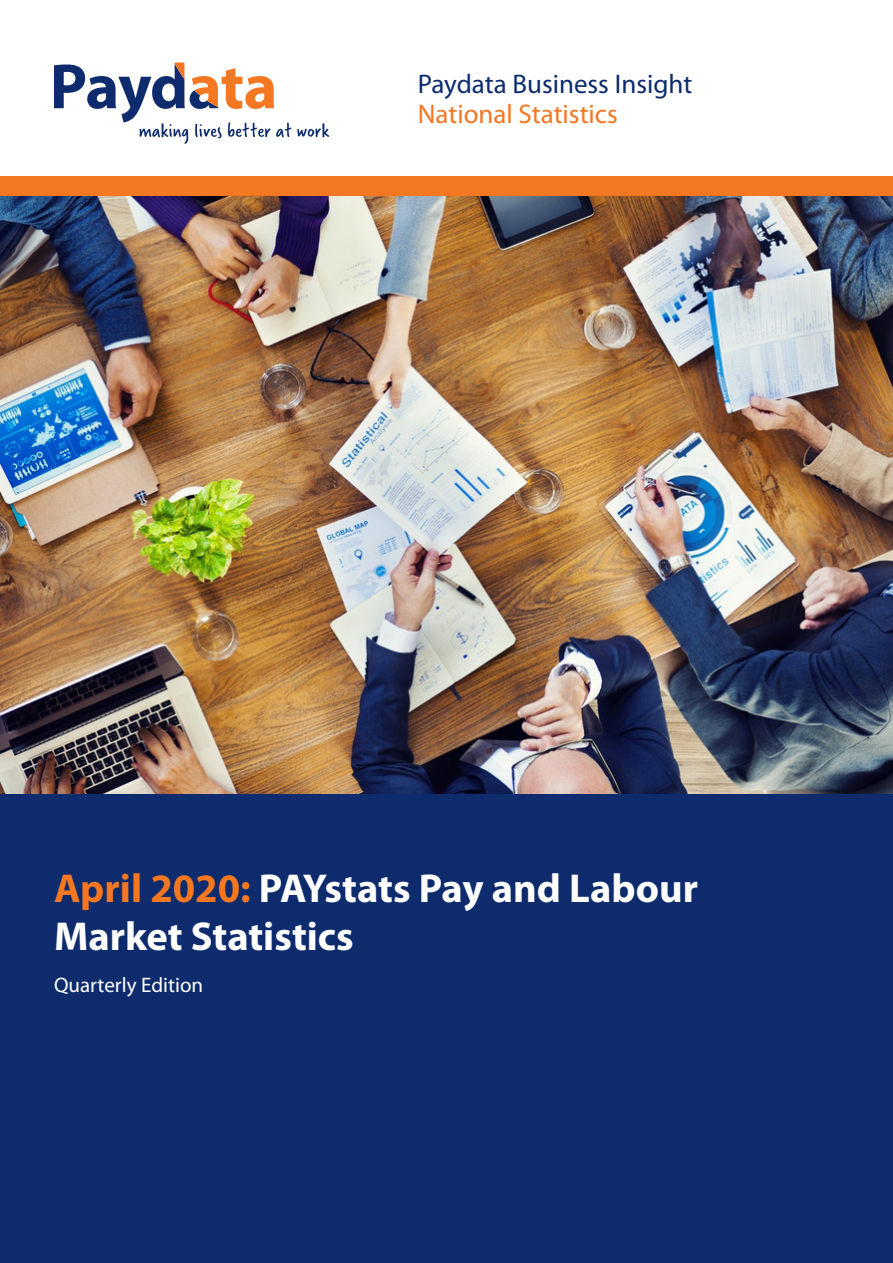
<style>
.page{position:relative;width:893px;height:1263px;background:#fff}
.page>*{position:absolute;margin:0;border:0;box-sizing:border-box;transform-origin:0 0}
.t1{font:700 40.5px/48.6px "Myriad Pro";color:#fff}
.Brand_Architecure_Le{font:27px "Myriad Pro";color:#0d2b6d}
.Brand_Architecure_Le-2{font:27px "Myriad Pro";color:#f47721}
.t2{font:21px "Myriad Pro";color:#fff}
.s1{color:#f47721}
</style>
<div class="page">
<img style="left:0;top:196px;width:893px;height:598px">
<svg style="left:297px;top:123px;width:32px;height:14px"></svg>
<svg style="left:54px;top:63px;width:237px;height:81px"></svg>
<div style="left:0;top:794px;width:893px;height:469px;background:#0d2b6d"></div>
<div style="left:0;top:176px;width:893px;height:20px;background:#f47721"></div>
<p class="Brand_Architecure_Le" style="left:418px;top:68px;width:276px">Paydata Business Insight</p>
<p class="Brand_Architecure_Le-2" style="left:418px;top:98px;width:201px">National Statistics</p>
<p class="t1" style="left:54px;top:862px;width:646px"><span class="s1">April 2020:</span> PAYstats Pay and Labour<br>Market Statistics</p>
<p class="t2" style="left:54px;top:972px;width:151px">Quarterly Edition</p>
</div>
